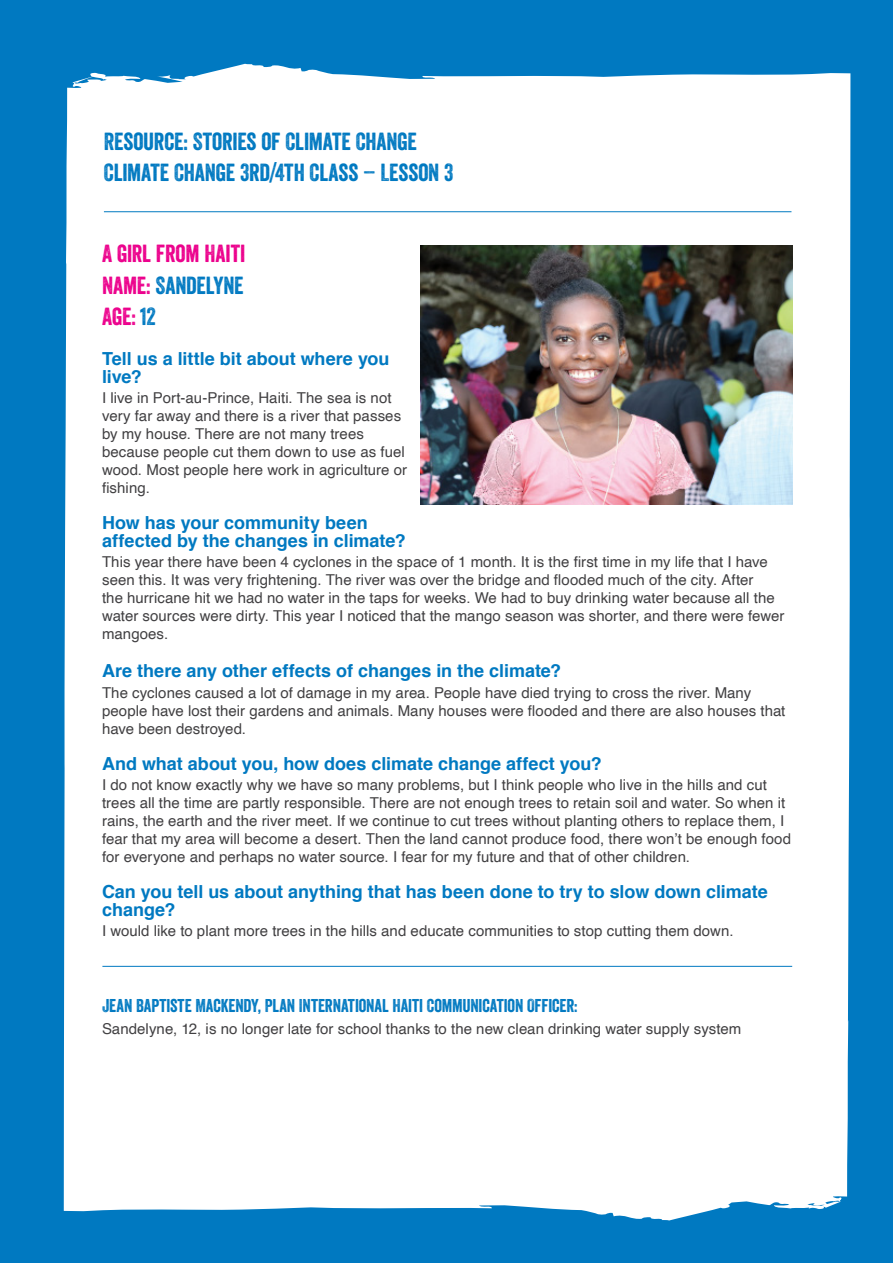
<style>
.page{position:relative;width:893px;height:1263px;background:#0079c1}
.page>*{position:absolute;margin:0;border:0;box-sizing:border-box;transform-origin:0 0}
.t1{font:24px/31.2px "Veneer";letter-spacing:-.01em;color:#0079c1}
.t2{font:24px/31.2px "Veneer";letter-spacing:-.01em;color:#ec008c;text-align:justify}
.t3{font:700 18px/18px "Helvetica";color:#0079c1}
.t4{font:18px "Veneer";letter-spacing:-.005em;color:#0079c1}
.t5{font:15px/18px "Helvetica";letter-spacing:.005em;color:#414042}
.s1{color:#0079c1}
</style>
<div class="page">
<div style="left:64px;top:64px;width:786px;height:1156px;background:#fff"></div>
<hr style="left:104px;top:211px;width:687px;height:1px;background:#0079c1">
<img style="left:420px;top:245px;width:372px;height:259px">
<hr style="left:102px;top:966px;width:690px;height:1px;background:#0079c1">
<h1 class="t1" style="left:104px;top:125px;width:351px">RESOURCE: STORIES OF CLIMATE CHANGE<br>CLIMATE CHANGE 3RD/4TH CLASS – LESSON 3</h1>
<h1 class="t2" style="left:102px;top:238px;width:145px">A GIRL FROM HAITI NAME: <span class="s1">SANDELYNE </span>AGE: <span class="s1">12</span></h1>
<p class="t3" style="left:102px;top:350px;width:289px">Tell us a little bit about where you live?</p>
<p class="t5" style="left:102px;top:389px;width:306px">I live in Port-au-Prince, Haiti. The sea is not very far away and there is a river that passes by my house. There are not many trees because people cut them down to use as fuel wood. Most people here work in agriculture or fishing.</p>
<p class="t3" style="left:102px;top:514px;width:305px">How has your community been affected by the changes in climate?</p>
<p class="t5" style="left:102px;top:553px;width:684px">This year there have been 4 cyclones in the space of 1 month. It is the first time in my life that I have seen this. It was very frightening. The river was over the bridge and flooded much of the city. After<br>the hurricane hit we had no water in the taps for weeks. We had to buy drinking water because all the water sources were dirty. This year I noticed that the mango season was shorter, and there were fewer mangoes.</p>
<p class="t3" style="left:102px;top:662px;width:461px">Are there any other effects of changes in the climate?</p>
<p class="t5" style="left:102px;top:684px;width:685px">The cyclones caused a lot of damage in my area. People have died trying to cross the river. Many people have lost their gardens and animals. Many houses were flooded and there are also houses that have been destroyed.</p>
<p class="t3" style="left:102px;top:754px;width:501px">And what about you, how does climate change affect you?</p>
<p class="t5" style="left:102px;top:776px;width:690px">I do not know exactly why we have so many problems, but I think people who live in the hills and cut trees all the time are partly responsible. There are not enough trees to retain soil and water. So when it rains, the earth and the river meet. If we continue to cut trees without planting others to replace them, I fear that my area will become a desert. Then the land cannot produce food, there won’t be enough food for everyone and perhaps no water source. I fear for my future and that of other children.</p>
<p class="t3" style="left:102px;top:883px;width:667px">Can you tell us about anything that has been done to try to slow down climate change?</p>
<p class="t5" style="left:102px;top:922px;width:633px">I would like to plant more trees in the hills and educate communities to stop cutting them down.</p>
<p class="t4" style="left:102px;top:995px;width:477px">JEAN BAPTISTE MACKENDY, PLAN INTERNATIONAL HAITI COMMUNICATION OFFICER:</p>
<p class="t5" style="left:102px;top:1020px;width:641px">Sandelyne, 12, is no longer late for school thanks to the new clean drinking water supply system</p>
</div>
